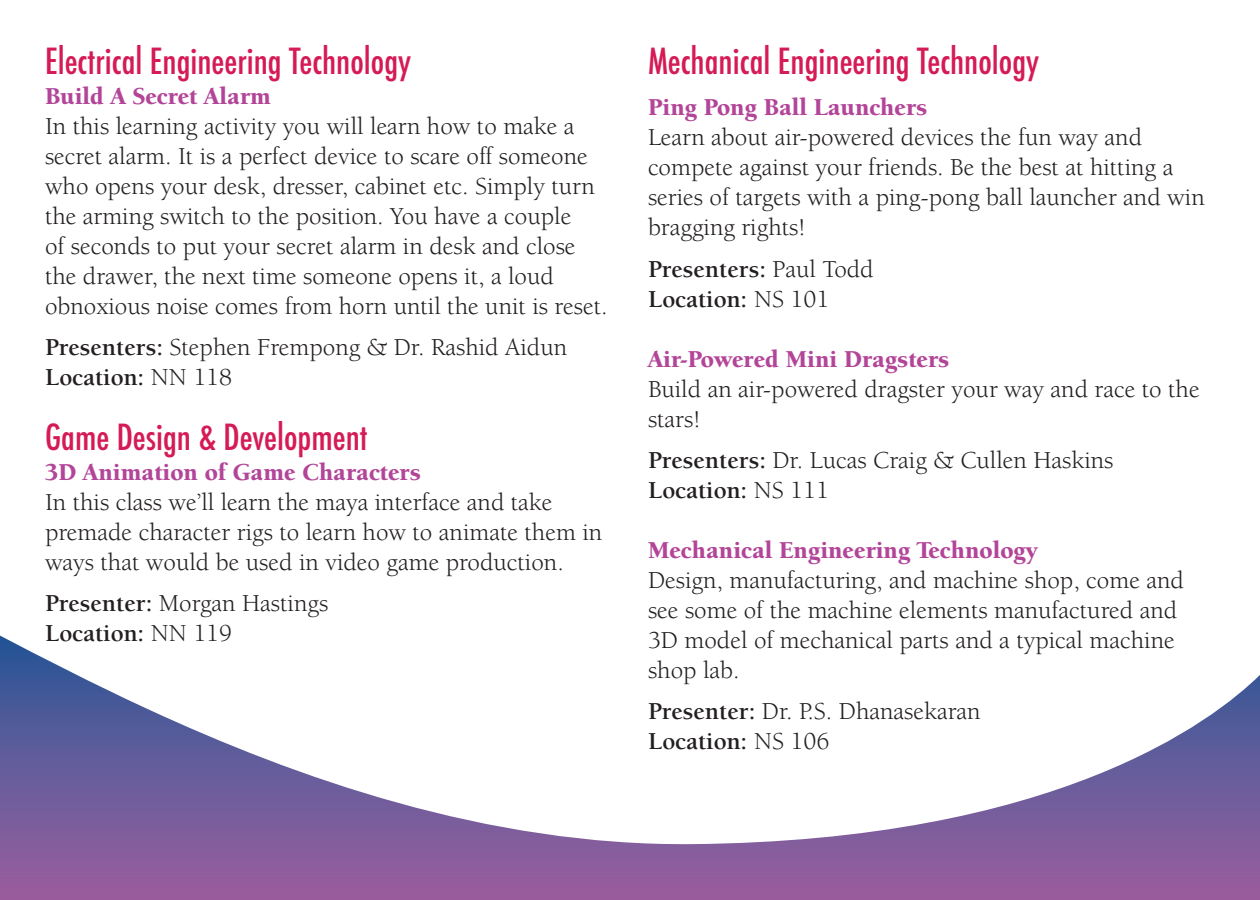
<style>
.page{position:relative;width:1260px;height:900px;background:#fff}
.page>*{position:absolute;margin:0;border:0;box-sizing:border-box;transform-origin:0 0}
.t1{font:500 condensed 35px "Futura";color:#d51b56}
.t2{font:25px/30px "Berkeley Std";color:#231f20}
.t3{font:900 25px "Berkeley Oldstyle IT Cby BT";color:#b34599}
.t4{font:700 25px/30px "Berkeley Std";color:#231f20}
.s1{font-weight:700}
.s2{font-weight:400}
</style>
<div class="page">
<svg style="left:0;top:636px;width:1260px;height:264px"></svg>
<h2 class="t1" style="left:45px;top:39px;width:368px">Electrical Engineering Technology</h2>
<p class="t3" style="left:45px;top:81px;width:227px">Build A Secret Alarm</p>
<p class="t2" style="left:45px;top:112px;width:564px">In this learning activity you will learn how to make a secret alarm. It is a perfect device to scare off someone who opens your desk, dresser, cabinet etc. Simply turn the arming switch to the position. You have a couple<br>of seconds to put your secret alarm in desk and close the drawer, the next time someone opens it, a loud obnoxious noise comes from horn until the unit is reset.</p>
<p class="t2" style="left:45px;top:333px;width:524px"><span class="s1">Presenters:</span> Stephen Frempong &amp; Dr. Rashid Aidun<br><span class="s1">Location:</span> NN 118</p>
<h2 class="t1" style="left:45px;top:414px;width:324px">Game Design &amp; Development</h2>
<p class="t3" style="left:45px;top:456px;width:377px">3D Animation of Game Characters</p>
<p class="t2" style="left:45px;top:487px;width:559px">In this class we’ll learn the maya interface and take premade character rigs to learn how to animate them in ways that would be used in video game production.</p>
<p class="t4" style="left:45px;top:589px;width:285px">Presenter: <span class="s2">Morgan Hastings<br></span>Location: <span class="s2">NN 119</span></p>
<h2 class="t1" style="left:648px;top:39px;width:393px">Mechanical Engineering Technology</h2>
<p class="t3" style="left:648px;top:92px;width:281px">Ping Pong Ball Launchers</p>
<p class="t2" style="left:648px;top:123px;width:558px">Learn about air-powered devices the fun way and compete against your friends. Be the best at hitting a series of targets with a ping-pong ball launcher and win bragging rights!</p>
<p class="t4" style="left:648px;top:254px;width:227px">Presenters: <span class="s2">Paul Todd<br></span>Location: <span class="s2">NS 101</span></p>
<p class="t3" style="left:648px;top:343px;width:303px">Air-Powered Mini Dragsters</p>
<p class="t2" style="left:648px;top:374px;width:553px">Build an air-powered dragster your way and race to the stars!</p>
<p class="t2" style="left:648px;top:445px;width:467px"><span class="s1">Presenters:</span> Dr. Lucas Craig &amp; Cullen Haskins<br><span class="s1">Location:</span> NS 111</p>
<p class="t3" style="left:648px;top:534px;width:391px">Mechanical Engineering Technology</p>
<p class="t2" style="left:648px;top:565px;width:538px">Design, manufacturing, and machine shop, come and see some of the machine elements manufactured and 3D model of mechanical parts and a typical machine shop lab.</p>
<p class="t2" style="left:648px;top:697px;width:334px"><span class="s1">Presenter:</span> Dr. P.S. Dhanasekaran<br><span class="s1">Location:</span> NS 106</p>
</div>
